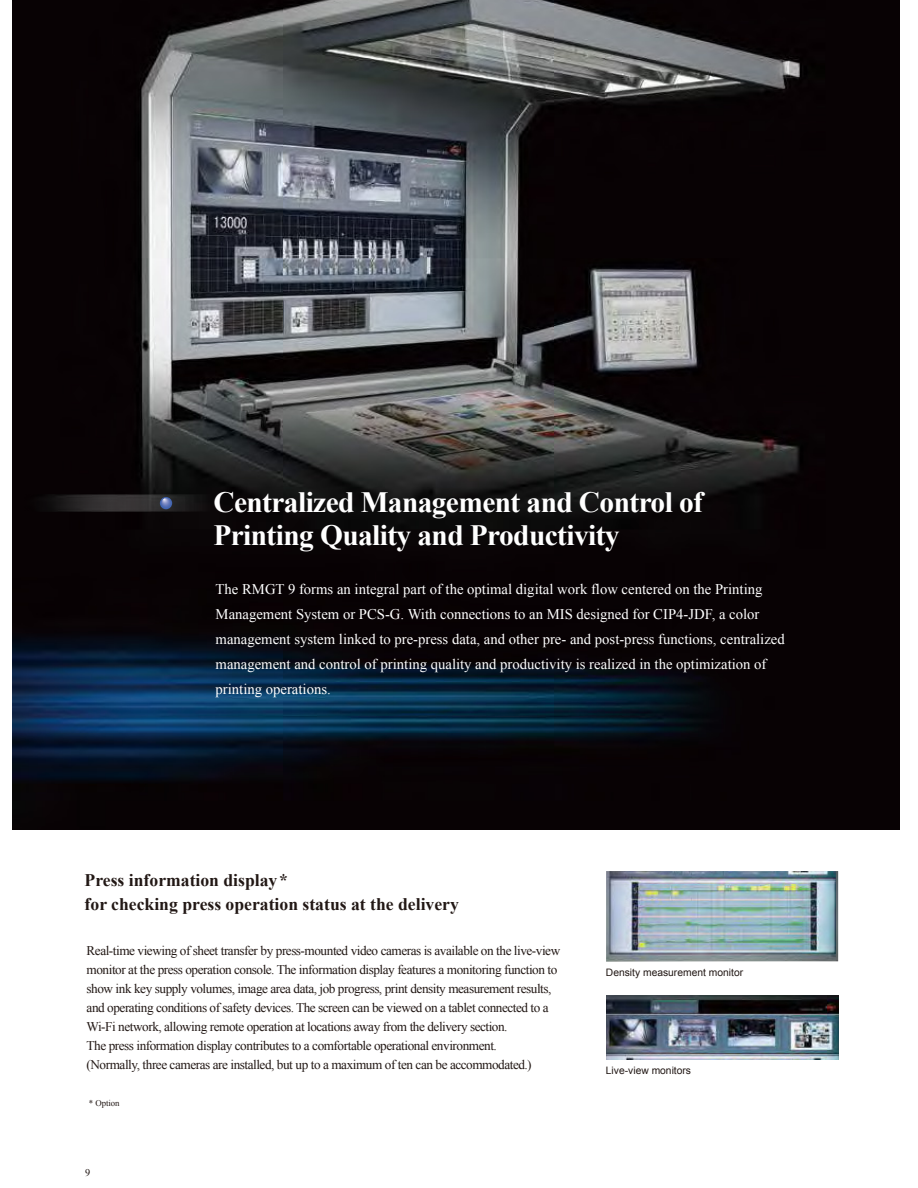
<style>
.page{position:relative;width:918px;height:1188px;background:#fff}
.page>*{position:absolute;margin:0;border:0;box-sizing:border-box;transform-origin:0 0}
.t1{font:700 29.4px/33.8px "Times New Roman";letter-spacing:-.02em;color:#fff}
.t2{font:700 17.7px/23.5px "Times New Roman";color:#221815}
.t3{font:14.7px/25px "Times New Roman";color:#fff}
.t4{font:13.2px/19px "Times New Roman";letter-spacing:-.035em;color:#221815}
.t5{font:10.35px "Arial";color:#221815}
.t6{font:10.35px "Times New Roman";color:#221815}
.t7{font:8.85px "Times New Roman";letter-spacing:-.005em;color:#221815}
</style>
<div class="page">
<img style="left:13px;top:0;width:887px;height:829px">
<img style="left:606px;top:871px;width:232px;height:91px">
<img style="left:606px;top:996px;width:232px;height:64px">
<img style="left:25px;top:494px;width:190px;height:18px">
<svg style="left:160px;top:497px;width:12px;height:12px"></svg>
<p class="t1" style="left:213px;top:484px;width:491px">Centralized Management and Control of<br>Printing Quality and Productivity</p>
<p class="t3" style="left:216px;top:577px;width:571px">The RMGT 9 forms an integral part of the optimal digital work flow centered on the Printing Management System or PCS-G. With connections to an MIS designed for CIP4-JDF, a color management system linked to pre-press data, and other pre- and post-press functions, centralized management and control of printing quality and productivity is realized in the optimization of printing operations.</p>
<p class="t2" style="left:85px;top:868px;width:376px">Press information display*<br>for checking press operation status at the delivery</p>
<p class="t4" style="left:87px;top:941px;width:475px">Real-time viewing of sheet transfer by press-mounted video cameras is available on the live-view monitor at the press operation console. The information display features a monitoring function to show ink key supply volumes, image area data, job progress, print density measurement results, and operating conditions of safety devices. The screen can be viewed on a tablet connected to a Wi-Fi network, allowing remote operation at locations away from the delivery section.<br>The press information display contributes to a comfortable operational environment.<br>(Normally, three cameras are installed, but up to a maximum of ten can be accommodated.)</p>
<p class="t7" style="left:89px;top:1097px;width:32px">* Option</p>
<p class="t6" style="left:85px;top:1165px;width:7px">9</p>
<p class="t5" style="left:606px;top:966px;width:139px">Density measurement monitor</p>
<p class="t5" style="left:606px;top:1063px;width:87px">Live-view monitors</p>
</div>
